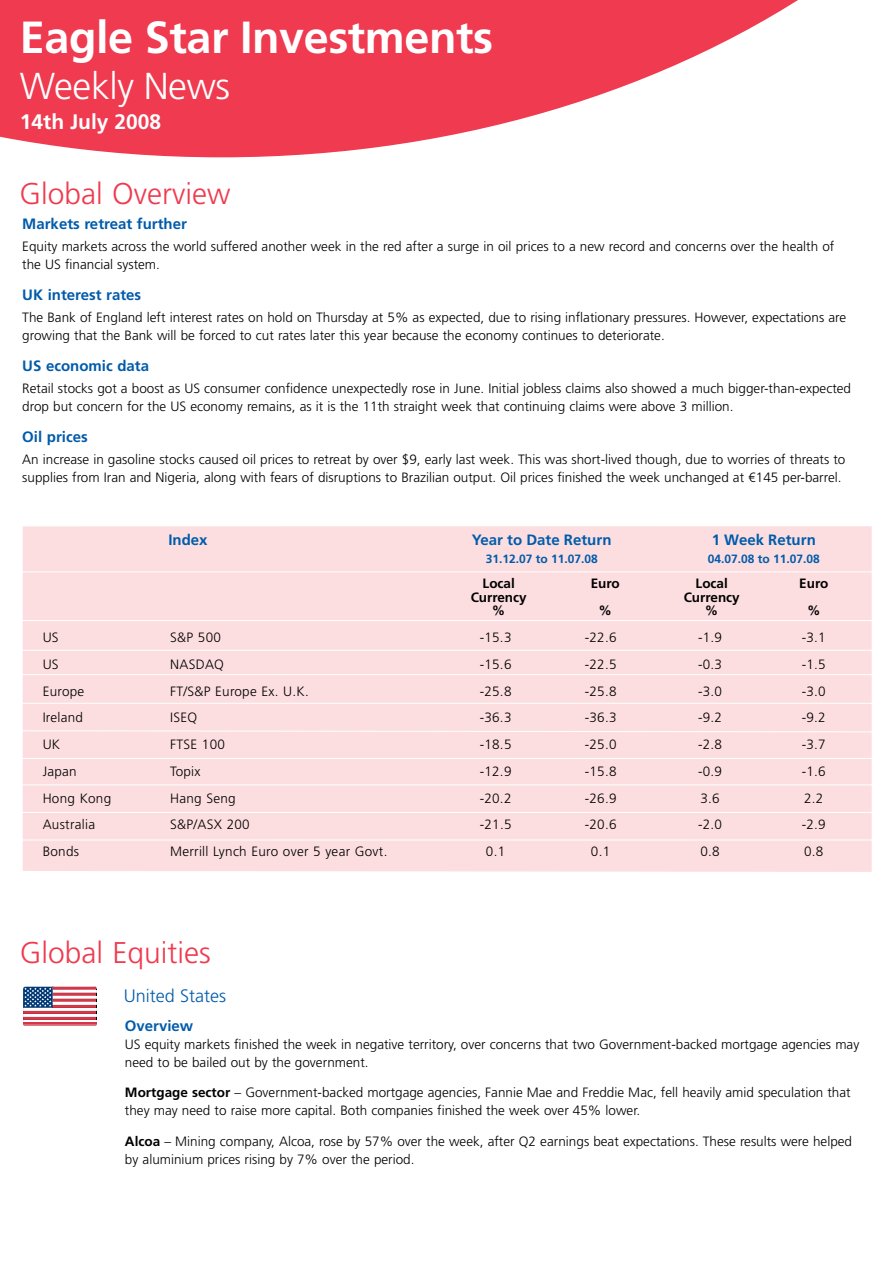
<style>
.page{position:relative;width:893px;height:1263px;background:#fff}
.page>*{position:absolute;margin:0;border:0;box-sizing:border-box;transform-origin:0 0}
.t1{font:700 45px "Frutiger";letter-spacing:-.01em;color:#fff}
.t2{font:300 37.5px "Frutiger";letter-spacing:-.01em;color:#fff}
.t3{font:300 30px "Frutiger";color:#ef3a4f}
.t4{font:700 21px "Frutiger";color:#fff}
.t5{font:300 18px "Frutiger";color:#005bab}
.t6{font:700 15px "Frutiger";color:#005bab}
.t7{font:300 13.5px/18px "Frutiger";color:#000}
.t8{font:300 13.5px "Frutiger";letter-spacing:.02em;color:#000}
.t9{font:700 13.5px "Frutiger";color:#000}
.t10{font:700 12px "Frutiger";color:#005bab}
.s1{font-weight:700}
</style>
<div class="page">
<svg style="left:0;top:0;width:798px;height:157px;fill:#ef3a4f"></svg>
<div style="left:23px;top:526px;width:849px;height:346px;background:#fcdee0"></div>
<hr style="left:22px;top:650px;width:860px;height:1px;background:#fff">
<hr style="left:22px;top:674px;width:860px;height:1px;background:#fff">
<hr style="left:22px;top:703px;width:860px;height:1px;background:#fff">
<hr style="left:22px;top:620px;width:860px;height:1px;background:#fff">
<hr style="left:19px;top:571px;width:860px;height:1px;background:#fff">
<svg style="left:22px;top:730px;width:850px;height:3px"></svg>
<hr style="left:19px;top:758px;width:859px;height:1px;background:#fff">
<hr style="left:17px;top:784px;width:860px;height:1px;background:#fff">
<hr style="left:15px;top:812px;width:860px;height:1px;background:#fff">
<hr style="left:14px;top:840px;width:859px;height:1px;background:#fff">
<svg style="left:23px;top:987px;width:74px;height:39px"></svg>
<h1 class="t1" style="left:20px;top:10px;width:475px">Eagle Star Investments</h1>
<h2 class="t2" style="left:20px;top:65px;width:212px">Weekly News</h2>
<h3 class="t4" style="left:20px;top:109px;width:143px">14th July 2008</h3>
<h3 class="t3" style="left:20px;top:177px;width:212px">Global Overview</h3>
<p class="t6" style="left:22px;top:215px;width:166px">Markets retreat further</p>
<p class="t7" style="left:22px;top:238px;width:813px">Equity markets across the world suffered another week in the red after a surge in oil prices to a new record and concerns over the health of the US financial system.</p>
<p class="t6" style="left:22px;top:286px;width:120px">UK interest rates</p>
<p class="t7" style="left:22px;top:309px;width:825px">The Bank of England left interest rates on hold on Thursday at 5% as expected, due to rising inflationary pressures. However, expectations are growing that the Bank will be forced to cut rates later this year because the economy continues to deteriorate.</p>
<p class="t6" style="left:22px;top:357px;width:128px">US economic data</p>
<p class="t7" style="left:22px;top:380px;width:830px">Retail stocks got a boost as US consumer confidence unexpectedly rose in June. Initial jobless claims also showed a much bigger-than-expected drop but concern for the US economy remains, as it is the 11th straight week that continuing claims were above 3 million.</p>
<p class="t6" style="left:22px;top:428px;width:67px">Oil prices</p>
<p class="t7" style="left:22px;top:451px;width:825px">An increase in gasoline stocks caused oil prices to retreat by over $9, early last week. This was short-lived though, due to worries of threats to supplies from Iran and Nigeria, along with fears of disruptions to Brazilian output. Oil prices finished the week unchanged at €145 per-barrel.</p>
<p class="t6" style="left:168px;top:531px;width:41px">Index</p>
<p class="t6" style="left:472px;top:531px;width:141px">Year to Date Return</p>
<p class="t6" style="left:712px;top:531px;width:106px">1 Week Return</p>
<p class="t10" style="left:486px;top:552px;width:114px">31.12.07 to 11.07.08</p>
<p class="t10" style="left:708px;top:552px;width:114px">04.07.08 to 11.07.08</p>
<p class="t9" style="left:483px;top:576px;width:34px">Local</p>
<p class="t9" style="left:591px;top:576px;width:31px">Euro</p>
<p class="t9" style="left:696px;top:576px;width:34px">Local</p>
<p class="t9" style="left:799px;top:576px;width:31px">Euro</p>
<p class="t9" style="left:471px;top:589px;width:58px">Currency</p>
<p class="t9" style="left:684px;top:589px;width:58px">Currency</p>
<p class="t9" style="left:492px;top:603px;width:15px">%</p>
<p class="t9" style="left:598px;top:603px;width:15px">%</p>
<p class="t9" style="left:705px;top:603px;width:15px">%</p>
<p class="t9" style="left:807px;top:603px;width:15px">%</p>
<p class="t7" style="left:43px;top:629px;width:18px">US</p>
<p class="t7" style="left:170px;top:629px;width:52px">S&amp;P 500</p>
<p class="t7" style="left:480px;top:629px;width:33px">-15.3</p>
<p class="t7" style="left:585px;top:629px;width:33px">-22.6</p>
<p class="t7" style="left:698px;top:629px;width:26px">-1.9</p>
<p class="t7" style="left:802px;top:629px;width:26px">-3.1</p>
<p class="t7" style="left:43px;top:655px;width:18px">US</p>
<p class="t7" style="left:170px;top:655px;width:55px">NASDAQ</p>
<p class="t7" style="left:480px;top:655px;width:33px">-15.6</p>
<p class="t7" style="left:585px;top:655px;width:33px">-22.5</p>
<p class="t7" style="left:698px;top:655px;width:26px">-0.3</p>
<p class="t7" style="left:802px;top:655px;width:26px">-1.5</p>
<p class="t7" style="left:43px;top:682px;width:43px">Europe</p>
<p class="t8" style="left:170px;top:683px;width:140px">FT/S&amp;P Europe Ex. U.K.</p>
<p class="t7" style="left:480px;top:682px;width:33px">-25.8</p>
<p class="t7" style="left:585px;top:682px;width:33px">-25.8</p>
<p class="t7" style="left:698px;top:682px;width:26px">-3.0</p>
<p class="t7" style="left:802px;top:682px;width:26px">-3.0</p>
<p class="t8" style="left:43px;top:710px;width:42px">Ireland</p>
<p class="t7" style="left:170px;top:709px;width:29px">ISEQ</p>
<p class="t7" style="left:480px;top:709px;width:33px">-36.3</p>
<p class="t7" style="left:585px;top:709px;width:33px">-36.3</p>
<p class="t7" style="left:698px;top:709px;width:26px">-9.2</p>
<p class="t7" style="left:802px;top:709px;width:26px">-9.2</p>
<p class="t7" style="left:43px;top:736px;width:19px">UK</p>
<p class="t7" style="left:170px;top:736px;width:56px">FTSE 100</p>
<p class="t7" style="left:480px;top:736px;width:33px">-18.5</p>
<p class="t7" style="left:585px;top:736px;width:33px">-25.0</p>
<p class="t7" style="left:698px;top:736px;width:26px">-2.8</p>
<p class="t7" style="left:802px;top:736px;width:26px">-3.7</p>
<p class="t7" style="left:43px;top:762px;width:36px">Japan</p>
<p class="t7" style="left:170px;top:762px;width:32px">Topix</p>
<p class="t7" style="left:480px;top:762px;width:33px">-12.9</p>
<p class="t7" style="left:585px;top:762px;width:33px">-15.8</p>
<p class="t7" style="left:698px;top:762px;width:26px">-0.9</p>
<p class="t7" style="left:802px;top:762px;width:26px">-1.6</p>
<p class="t8" style="left:43px;top:790px;width:70px">Hong Kong</p>
<p class="t8" style="left:170px;top:790px;width:67px">Hang Seng</p>
<p class="t7" style="left:480px;top:789px;width:33px">-20.2</p>
<p class="t7" style="left:585px;top:789px;width:33px">-26.9</p>
<p class="t7" style="left:700px;top:789px;width:21px">3.6</p>
<p class="t7" style="left:804px;top:789px;width:21px">2.2</p>
<p class="t8" style="left:43px;top:817px;width:54px">Australia</p>
<p class="t7" style="left:170px;top:816px;width:81px">S&amp;P/ASX 200</p>
<p class="t7" style="left:480px;top:816px;width:33px">-21.5</p>
<p class="t7" style="left:585px;top:816px;width:33px">-20.6</p>
<p class="t7" style="left:698px;top:816px;width:26px">-2.0</p>
<p class="t7" style="left:802px;top:816px;width:26px">-2.9</p>
<p class="t7" style="left:43px;top:843px;width:38px">Bonds</p>
<p class="t8" style="left:170px;top:844px;width:219px">Merrill Lynch Euro over 5 year Govt.</p>
<p class="t7" style="left:486px;top:843px;width:21px">0.1</p>
<p class="t7" style="left:591px;top:843px;width:21px">0.1</p>
<p class="t7" style="left:700px;top:843px;width:21px">0.8</p>
<p class="t7" style="left:804px;top:843px;width:21px">0.8</p>
<h3 class="t3" style="left:20px;top:935px;width:192px">Global Equities</h3>
<h3 class="t5" style="left:124px;top:985px;width:104px">United States</h3>
<p class="t6" style="left:125px;top:1016px;width:70px">Overview</p>
<p class="t7" style="left:125px;top:1035px;width:736px">US equity markets finished the week in negative territory, over concerns that two Government-backed mortgage agencies may need to be bailed out by the government.</p>
<p class="t7" style="left:125px;top:1084px;width:727px"><span class="s1">Mortgage sector</span> – Government-backed mortgage agencies, Fannie Mae and Freddie Mac, fell heavily amid speculation that they may need to raise more capital. Both companies finished the week over 45% lower.</p>
<p class="t7" style="left:125px;top:1132px;width:729px"><span class="s1">Alcoa</span> – Mining company, Alcoa, rose by 57% over the week, after Q2 earnings beat expectations. These results were helped by aluminium prices rising by 7% over the period.</p>
</div>
